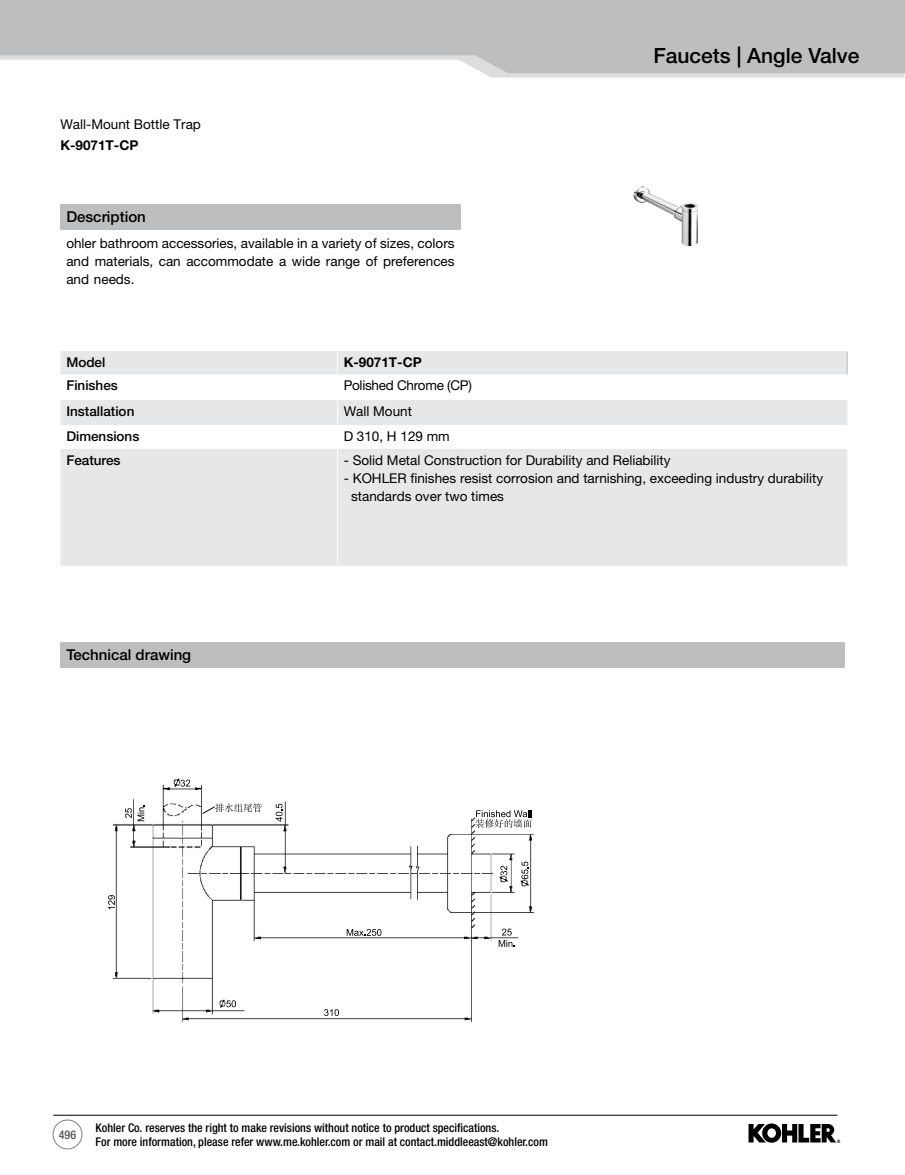
<style>
.page{position:relative;width:905px;height:1175px;background:#fff}
.page>*{position:absolute;margin:0;border:0;box-sizing:border-box;transform-origin:0 0}
.t1{font:500 21px "Helvetica Neue LT Pro";color:#000}
.t2{font:500 15px "Helvetica Neue LT Pro";color:#000}
.t3{font:13.5px/18px "Helvetica Neue LT Pro";color:#000;text-align:justify}
.t4{font:500 13.5px "Helvetica Neue LT Pro";color:#000}
.t5{font:13.5px "Helvetica Neue LT Pro";letter-spacing:-.02em;color:#000}
.t6{font:700 13.5px "Helvetica Neue LT Pro";color:#000}
.t7{font:500 condensed 12px/13.5px "Helvetica Neue LT Pro";color:#000}
.t8{font:500 condensed 12px "Helvetica Neue LT Pro";color:#58595b}
.s1{font-weight:700}
</style>
<div class="page">
<hr style="left:53px;top:1115px;width:784px;height:1px;background:#000">
<svg style="left:748px;top:1123px;width:92px;height:20px"></svg>
<div style="left:53px;top:1119px;width:29px;height:30px;border:1px solid #808285;border-radius:50%"></div>
<div style="left:60px;top:204px;width:400px;height:25px;background:#bcbec0"></div>
<div style="left:60px;top:642px;width:784px;height:26px;background:#bcbec0"></div>
<div style="left:60px;top:449px;width:787px;height:116px;background:#e6e7e8"></div>
<hr style="left:337px;top:449px;width:1px;height:116px;background:#fff">
<svg style="left:60px;top:351px;width:788px;height:74px"></svg>
<img style="left:114px;top:785px;width:420px;height:236px">
<svg style="left:173px;top:778px;width:17px;height:8px"></svg>
<svg style="left:108px;top:895px;width:7px;height:14px"></svg>
<svg style="left:275px;top:803px;width:7px;height:18px"></svg>
<svg style="left:499px;top:865px;width:8px;height:17px"></svg>
<svg style="left:520px;top:861px;width:8px;height:25px"></svg>
<svg style="left:475px;top:810px;width:57px;height:18px"></svg>
<svg style="left:324px;top:1009px;width:15px;height:7px"></svg>
<svg style="left:219px;top:999px;width:17px;height:8px"></svg>
<svg style="left:347px;top:929px;width:34px;height:7px"></svg>
<svg style="left:125px;top:805px;width:19px;height:16px"></svg>
<svg style="left:202px;top:803px;width:60px;height:11px"></svg>
<svg style="left:498px;top:928px;width:17px;height:19px"></svg>
<img style="left:633px;top:186px;width:64px;height:60px">
<svg style="left:484px;top:73px;width:420px;height:5px;background:#dddedf"></svg>
<svg style="left:0;top:0;width:904px;height:73px;background:#c3c5c7"></svg>
<p class="t3" style="left:60px;top:113px;width:142px;line-height:21.1px">Wall-Mount Bottle Trap<br><span class="s1">K-9071T-CP</span></p>
<p class="t2" style="left:66px;top:208px;width:81px">Description</p>
<p class="t3" style="left:66px;top:234px;width:390px">ohler bathroom accessories, available in a variety of sizes, colors and materials, can accommodate a wide range of preferences and needs.</p>
<p class="t1" style="left:653px;top:43px;width:207px">Faucets | Angle Valve</p>
<p class="t4" style="left:66px;top:354px;width:41px">Model</p>
<p class="t6" style="left:343px;top:354px;width:80px">K-9071T-CP</p>
<p class="t4" style="left:66px;top:377px;width:53px">Finishes</p>
<p class="t5" style="left:343px;top:377px;width:130px">Polished Chrome (CP)</p>
<p class="t4" style="left:66px;top:402px;width:70px">Installation</p>
<p class="t3" style="left:343px;top:401px;width:70px">Wall Mount</p>
<p class="t4" style="left:66px;top:428px;width:75px">Dimensions</p>
<p class="t3" style="left:343px;top:427px;width:108px">D 310, H 129 mm</p>
<p class="t4" style="left:66px;top:452px;width:56px">Features</p>
<p class="t3" style="left:343px;top:450px;width:328px">- Solid Metal Construction for Durability and Reliability</p>
<p class="t3" style="left:343px;top:468px;width:481px">- KOHLER finishes resist corrosion and tarnishing, exceeding industry durability</p>
<p class="t3" style="left:351px;top:486px;width:154px">standards over two times</p>
<p class="t2" style="left:66px;top:646px;width:126px">Technical drawing</p>
<p class="t8" style="left:59px;top:1127px;width:19px">496</p>
<p class="t7" style="left:96px;top:1120px;width:454px">Kohler Co. reserves the right to make revisions without notice to product specifications.<br>For more information, please refer www.me.kohler.com or mail at contact.middleeast@kohler.com</p>
</div>
